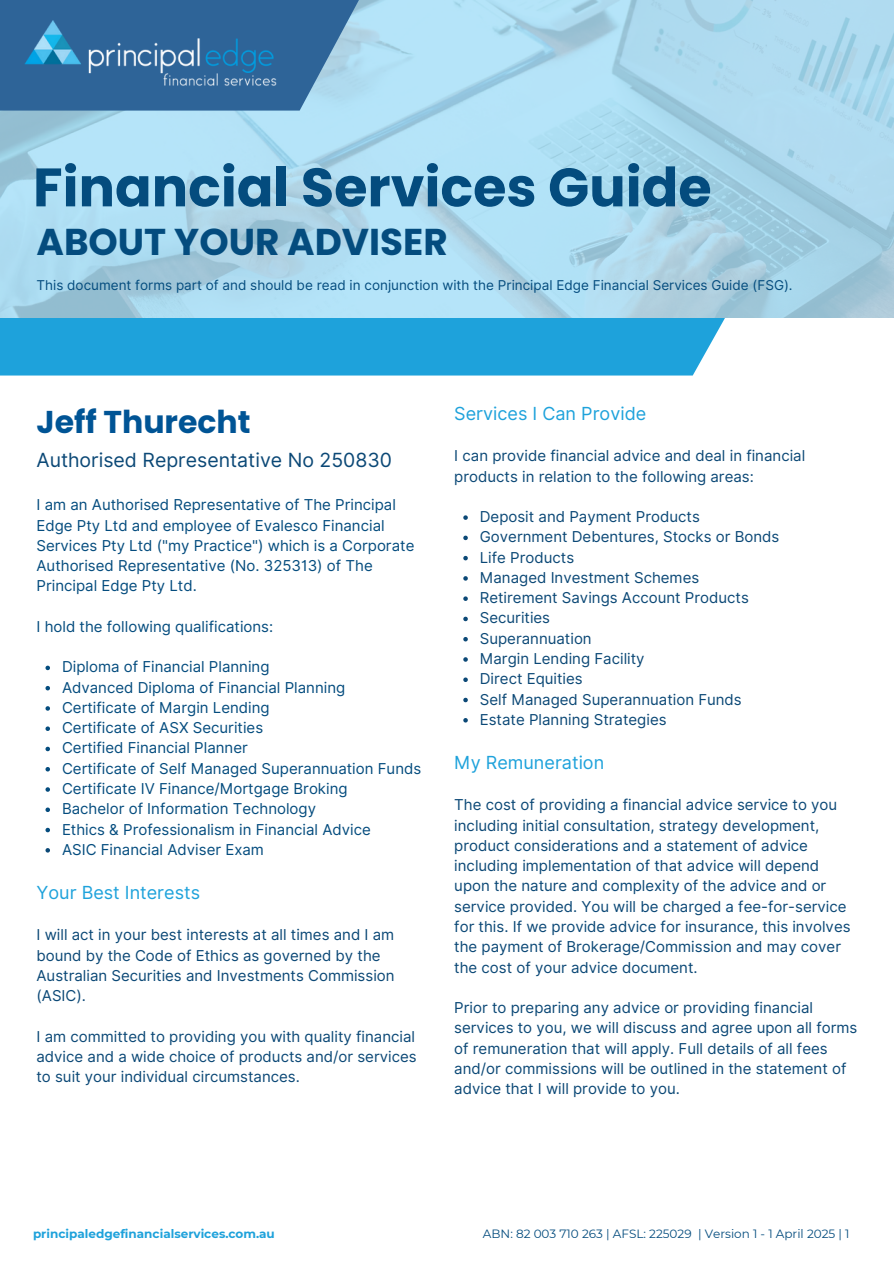
<style>
.page{position:relative;width:894px;height:1264px;background:#fff}
.page>*{position:absolute;margin:0;border:0;box-sizing:border-box;transform-origin:0 0}
.t1{font:700 54px "Poppins";color:#044c7e}
.t2{font:700 37.35px "Poppins";color:#044c7e}
.t3{font:700 31.5px "Poppins";color:#005495}
.t4{font:19.5px "Inter";color:#0b4876}
.t5{font:18px "Inter";color:#1ea2db}
.t6{font:15px/20.2px "Inter";color:#0b4876}
.t7{font:15px/20.2px "Inter";color:#044c7e}
.t8{font:13.5px "Inter";color:#044c7e}
.t9{font:12px "Montserrat";color:#044c7e}
.t10{font:700 12px "Montserrat";color:#1ea2db}
</style>
<div class="page">
<svg style="left:45px;top:665px;width:5px;height:5px"></svg>
<svg style="left:45px;top:686px;width:5px;height:4px"></svg>
<svg style="left:45px;top:706px;width:5px;height:4px"></svg>
<svg style="left:45px;top:726px;width:5px;height:5px"></svg>
<svg style="left:45px;top:746px;width:5px;height:5px"></svg>
<svg style="left:45px;top:767px;width:5px;height:4px"></svg>
<svg style="left:45px;top:787px;width:5px;height:4px"></svg>
<svg style="left:45px;top:807px;width:5px;height:5px"></svg>
<svg style="left:45px;top:827px;width:5px;height:5px"></svg>
<svg style="left:45px;top:848px;width:5px;height:4px"></svg>
<div style="left:0;top:318px;width:725px;height:57px;background:#1ea2db"></div>
<svg style="left:0;top:0;width:893px;height:318px;background:#acd9ed"></svg>
<svg style="left:0;top:0;width:379px;height:111px;background:#7aaacb"></svg>
<img style="left:0;top:4px;width:307px;height:111px">
<svg style="left:463px;top:515px;width:4px;height:5px"></svg>
<svg style="left:463px;top:535px;width:4px;height:5px"></svg>
<svg style="left:463px;top:556px;width:4px;height:4px"></svg>
<svg style="left:463px;top:576px;width:4px;height:4px"></svg>
<svg style="left:463px;top:596px;width:4px;height:5px"></svg>
<svg style="left:463px;top:616px;width:4px;height:5px"></svg>
<svg style="left:463px;top:637px;width:4px;height:4px"></svg>
<svg style="left:463px;top:657px;width:4px;height:4px"></svg>
<svg style="left:463px;top:677px;width:4px;height:5px"></svg>
<svg style="left:463px;top:697px;width:4px;height:5px"></svg>
<svg style="left:463px;top:718px;width:4px;height:4px"></svg>
<h5 class="t1" style="left:33px;top:150px;width:680px">Financial Services Guide</h5>
<h4 class="t2" style="left:36px;top:216px;width:412px">ABOUT YOUR ADVISER</h4>
<p class="t8" style="left:36px;top:277px;width:757px">This document forms part of and should be read in conjunction with the Principal Edge Financial Services Guide (FSG).</p>
<p class="t3" style="left:36px;top:400px;width:215px">Jeff Thurecht</p>
<p class="t4" style="left:36px;top:449px;width:357px">Authorised Representative No 250830</p>
<h1 class="t7" style="left:36px;top:494px;width:379px">I am an Authorised Representative of The Principal Edge Pty Ltd and employee of Evalesco Financial Services Pty Ltd ("my Practice") which is a Corporate Authorised Representative (No. 325313) of The Principal Edge Pty Ltd.</h1>
<h2 class="t7" style="left:36px;top:616px;width:238px">I hold the following qualifications:</h2>
<h6 class="t7" style="left:62px;top:657px;width:209px">Diploma of Financial Planning</h6>
<h3 class="t7" style="left:62px;top:677px;width:285px">Advanced Diploma of Financial Planning</h3>
<h4 class="t7" style="left:62px;top:697px;width:209px">Certificate of Margin Lending</h4>
<h5 class="t7" style="left:62px;top:717px;width:203px">Certificate of ASX Securities</h5>
<h5 class="t7" style="left:62px;top:738px;width:187px">Certified Financial Planner</h5>
<p class="t7" style="left:62px;top:758px;width:360px">Certificate of Self Managed Superannuation Funds</p>
<p class="t7" style="left:62px;top:778px;width:287px">Certificate IV Finance/Mortgage Broking</p>
<p class="t7" style="left:62px;top:798px;width:255px">Bachelor of Information Technology</p>
<p class="t7" style="left:62px;top:819px;width:310px">Ethics &amp; Professionalism in Financial Advice</p>
<p class="t7" style="left:62px;top:839px;width:203px">ASIC Financial Adviser Exam</p>
<p class="t5" style="left:36px;top:881px;width:165px">Your Best Interests</p>
<p class="t6" style="left:36px;top:924px;width:359px">I will act in your best interests at all times and I am bound by the Code of Ethics as governed by the Australian Securities and Investments Commission (ASIC).</p>
<p class="t6" style="left:36px;top:1026px;width:381px;text-align:justify">I am committed to providing you with quality financial advice and a wide choice of products and/or services to suit your individual circumstances.</p>
<h5 class="t5" style="left:454px;top:402px;width:193px">Services I Can Provide</h5>
<h4 class="t6" style="left:454px;top:446px;width:352px">I can provide financial advice and deal in financial products in relation to the following areas:</h4>
<h5 class="t6" style="left:479px;top:506px;width:221px">Deposit and Payment Products</h5>
<p class="t6" style="left:479px;top:527px;width:301px">Government Debentures, Stocks or Bonds</p>
<p class="t6" style="left:479px;top:547px;width:96px">Life Products</p>
<p class="t6" style="left:479px;top:567px;width:221px">Managed Investment Schemes</p>
<p class="t6" style="left:479px;top:587px;width:270px">Retirement Savings Account Products</p>
<p class="t6" style="left:479px;top:608px;width:72px">Securities</p>
<p class="t6" style="left:479px;top:628px;width:113px">Superannuation</p>
<p class="t6" style="left:479px;top:648px;width:166px">Margin Lending Facility</p>
<p class="t6" style="left:479px;top:668px;width:104px">Direct Equities</p>
<p class="t6" style="left:479px;top:689px;width:263px">Self Managed Superannuation Funds</p>
<p class="t6" style="left:479px;top:709px;width:188px">Estate Planning Strategies</p>
<p class="t5" style="left:454px;top:751px;width:151px">My Remuneration</p>
<h4 class="t6" style="left:454px;top:794px;width:397px">The cost of providing a financial advice service to you including initial consultation, strategy development, product considerations and a statement of advice including implementation of that advice will depend upon the nature and complexity of the advice and or service provided. You will be charged a fee-for-service for this. If we provide advice for insurance, this involves the payment of Brokerage/Commission and may cover the cost of your advice document.</h4>
<h5 class="t6" style="left:454px;top:997px;width:404px">Prior to preparing any advice or providing financial services to you, we will discuss and agree upon all forms of remuneration that will apply. Full details of all fees and/or commissions will be outlined in the statement of advice that I will provide to you.</h5>
<h5 class="t10" style="left:33px;top:1225px;width:243px">principaledgefinancialservices.com.au</h5>
<p class="t9" style="left:483px;top:1225px;width:368px">ABN: 82 003 710 263 | AFSL: 225029 | Version 1 - 1 April 2025 | 1</p>
</div>
